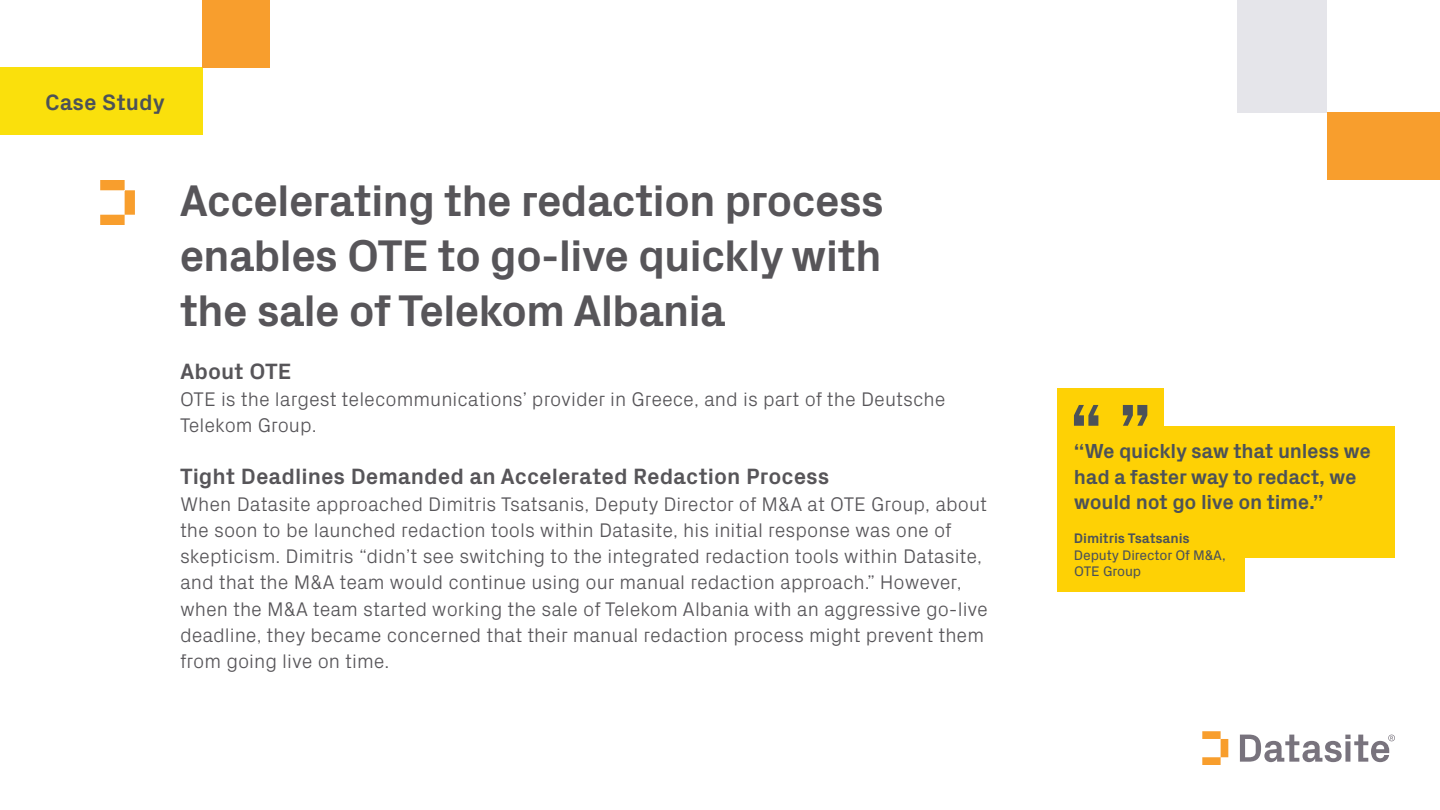
<style>
.page{position:relative;width:1440px;height:810px;background:#fff}
.page>*{position:absolute;margin:0;border:0;box-sizing:border-box;transform-origin:0 0}
.t1{font:700 45px/55px "Px Grotesk";letter-spacing:-.025em;color:#575559;text-align:justify}
.t2{font:700 22.5px "Px Grotesk";color:#575559}
.t3{font:700 22.5px "Px Grotesk";color:#4c5258}
.t4{font:700 20.62px/25.2px "Px Grotesk";letter-spacing:-.015em;color:#4c5258}
.t5{font:300 20px/26.2px "Px Grotesk";color:#575559}
.t6{font:14px/16.9px "Px Grotesk";letter-spacing:-.01em;color:#4c5258}
.t7{font:700 14px "Px Grotesk";letter-spacing:-.01em;color:#4c5258}
</style>
<div class="page">
<div style="left:1238px;top:0;width:90px;height:112px;background:#e5e5ea"></div>
<div style="left:1328px;top:112px;width:112px;height:68px;background:#f89e2d"></div>
<div style="left:0;top:68px;width:202px;height:67px;background:#fae00c"></div>
<div style="left:202px;top:0;width:68px;height:68px;background:#f89e2d"></div>
<svg style="left:1202px;top:731px;width:26px;height:34px"></svg>
<svg style="left:1240px;top:735px;width:155px;height:27px"></svg>
<svg style="left:100px;top:180px;width:35px;height:45px"></svg>
<div style="left:1058px;top:426px;width:187px;height:166px;background:#fed105"></div>
<div style="left:1058px;top:426px;width:337px;height:132px;background:#fed105"></div>
<div style="left:1058px;top:389px;width:106px;height:42px;background:#fed105"></div>
<svg style="left:1074px;top:405px;width:24px;height:21px"></svg>
<svg style="left:1123px;top:405px;width:24px;height:21px"></svg>
<p class="t3" style="left:45px;top:86px;width:121px">Case Study</p>
<h1 class="t1" style="left:179px;top:171px;width:706px">Accelerating the redaction process enables OTE to go-live quickly with the sale of Telekom Albania</h1>
<p class="t2" style="left:180px;top:355px;width:113px">About OTE</p>
<p class="t5" style="left:180px;top:384px;width:767px">OTE is the largest telecommunications’ provider in Greece, and is part of the Deutsche<br>Telekom Group.</p>
<p class="t2" style="left:180px;top:460px;width:651px">Tight Deadlines Demanded an Accelerated Redaction Process</p>
<p class="t5" style="left:180px;top:489px;width:810px">When Datasite approached Dimitris Tsatsanis, Deputy Director of M&amp;A at OTE Group, about the soon to be launched redaction tools within Datasite, his initial response was one of skepticism. Dimitris “didn’t see switching to the integrated redaction tools within Datasite, and that the M&amp;A team would continue using our manual redaction approach.” However, when the M&amp;A team started working the sale of Telekom Albania with an aggressive go-live deadline, they became concerned that their manual redaction process might prevent them from going live on time.</p>
<p class="t4" style="left:1074px;top:438px;width:298px">“We quickly saw that unless we had a faster way to redact, we would not go live on time.”</p>
<p class="t7" style="left:1074px;top:528px;width:117px">Dimitris Tsatsanis</p>
<p class="t6" style="left:1074px;top:545px;width:153px">Deputy Director Of M&amp;A,<br>OTE Group</p>
</div>
